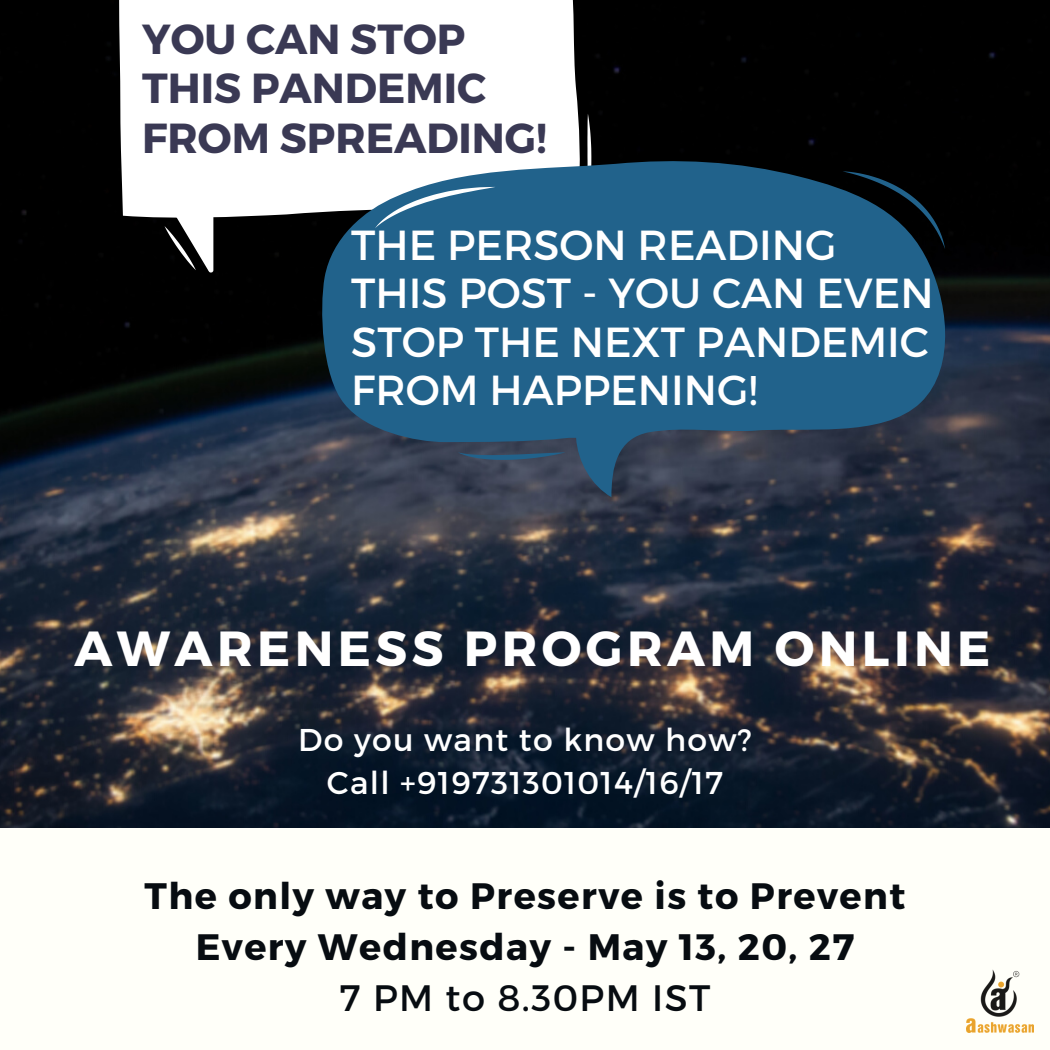
<style>
.page{position:relative;width:1050px;height:1050px;background:#fff}
.page>*{position:absolute;margin:0;border:0;box-sizing:border-box;transform-origin:0 0}
.t1{font:700 49.35px "Montserrat";letter-spacing:.09em;color:#fff}
.t2{font:42px/48.6px "Montserrat";color:#fff}
.t3{font:700 42px/49.9px "Montserrat";color:#3a3954}
.t4{font:700 36.75px/51.1px "Montserrat";letter-spacing:.04em;color:#070c11;text-align:center}
.t5{font:36.75px "Montserrat";letter-spacing:.04em;color:#070c11}
.t6{font:31.5px/43.4px "Montserrat";letter-spacing:.04em;color:#fff;text-align:center}
</style>
<div class="page">
<img style="left:0;top:0;width:1050px;height:828px">
<div style="left:0;top:829px;width:1050px;height:221px;background:#fffff9"></div>
<img style="left:966px;top:969px;width:67px;height:64px">
<svg style="left:119px;top:0;width:462px;height:220px"></svg>
<svg style="left:161px;top:189px;width:52px;height:84px"></svg>
<svg style="left:587px;top:114px;width:4px;height:47px"></svg>
<svg style="left:322px;top:161px;width:623px;height:336px;background:#2b5c7e"></svg>
<svg style="left:458px;top:452px;width:107px;height:8px"></svg>
<svg style="left:842px;top:171px;width:103px;height:78px;background:#0d293a"></svg>
<svg style="left:375px;top:187px;width:120px;height:41px"></svg>
<p class="t3" style="left:142px;top:12px;width:406px">YOU CAN STOP<br>THIS PANDEMIC<br>FROM SPREADING!</p>
<p class="t2" style="left:351px;top:218px;width:584px">THE PERSON READING<br>THIS POST - YOU CAN EVEN<br>STOP THE NEXT PANDEMIC<br>FROM HAPPENING!</p>
<p class="t1" style="left:75px;top:616px;width:917px">AWARENESS PROGRAM ONLINE</p>
<p class="t6" style="left:298px;top:716px;width:455px">Do you want to know how?<br>Call +919731301014/16/17</p>
<p class="t4" style="left:145px;top:868px;width:762px">The only way to Preserve is to Prevent<br>Every Wednesday - May 13, 20, 27</p>
<p class="t5" style="left:340px;top:974px;width:372px">7 PM to 8.30PM IST</p>
</div>
